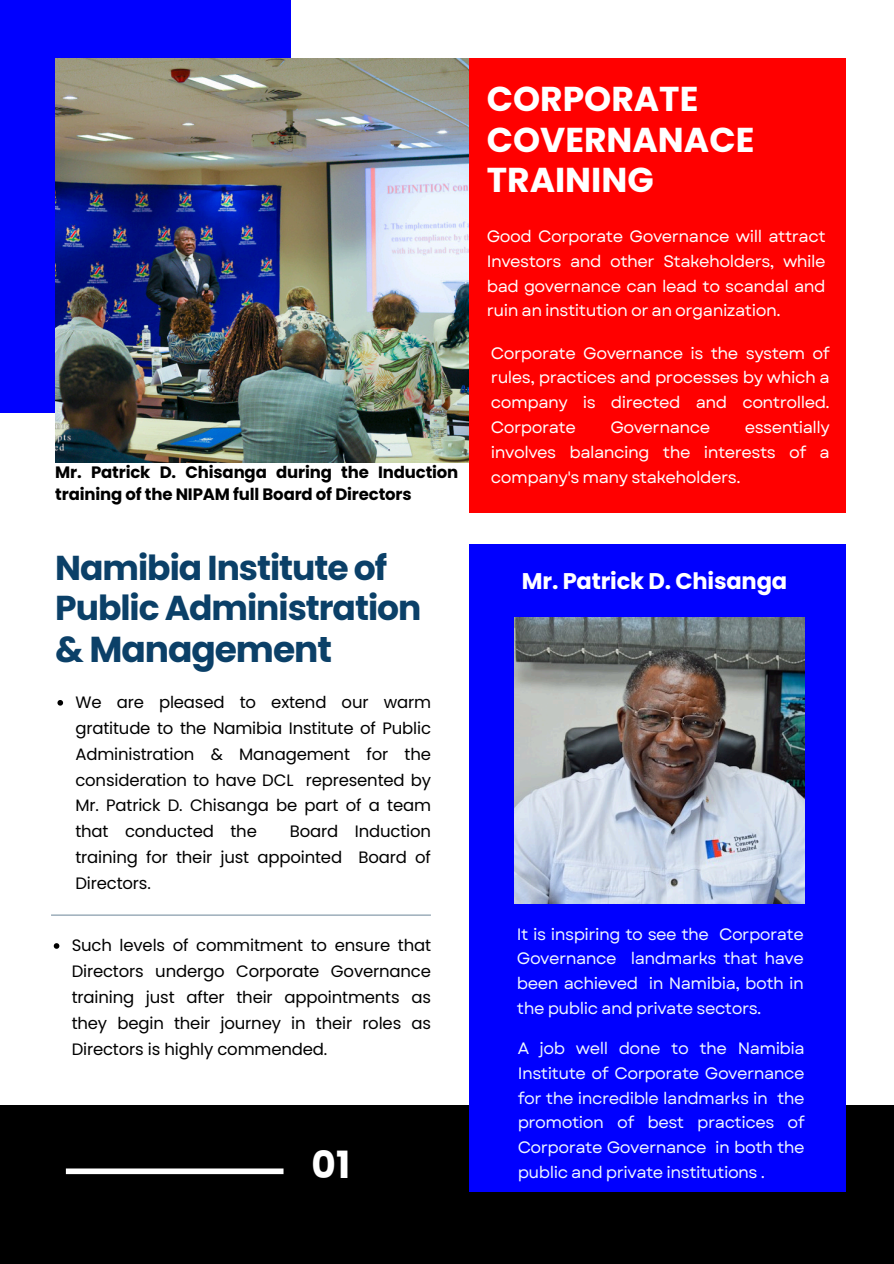
<style>
.page{position:relative;width:894px;height:1264px;background:#fff}
.page>*{position:absolute;margin:0;border:0;box-sizing:border-box;transform-origin:0 0}
.t1{font:700 37.5px "Poppins";color:#fff}
.t2{font:700 36px "Poppins";letter-spacing:-.03em;color:#0b4068}
.t3{font:700 34.5px/40.5px "Poppins";letter-spacing:-.03em;color:#0b4068}
.t4{font:700 34.5px/40.5px "Poppins";color:#fff}
.t5{font:700 22.65px "Poppins";letter-spacing:-.01em;color:#fff}
.t6{font:16.5px/25.8px "Poppins";letter-spacing:-.01em;color:#000;text-align:justify}
.t7{font:16.5px/24.8px "Garet";letter-spacing:-.03em;color:#fff;text-align:justify}
.t8{font:16.5px/24.8px "Garet";letter-spacing:-.03em;color:#eff8ff;text-align:justify}
.t9{font:700 16.5px/22.5px "Poppins";letter-spacing:-.01em;color:#000}
</style>
<div class="page">
<div style="left:468px;top:58px;width:377px;height:455px;background:#f00"></div>
<div style="left:0;top:0;width:290px;height:413px;background:#00f"></div>
<div style="left:0;top:1104px;width:893px;height:159px;background:#000"></div>
<div style="left:468px;top:544px;width:377px;height:647px;background:#00f"></div>
<img style="left:514px;top:618px;width:290px;height:285px">
<div style="left:66px;top:1168px;width:217px;height:6px;background:#fff"></div>
<img style="left:55px;top:58px;width:413px;height:404px">
<hr style="left:51px;top:914px;width:380px;height:1px;background:#7c93a4">
<svg style="left:57px;top:700px;width:6px;height:5px"></svg>
<svg style="left:54px;top:943px;width:5px;height:5px"></svg>
<p class="t9" style="left:55px;top:461px;width:404px">Mr. Patrick D. Chisanga during the Induction training of the NIPAM full Board of Directors</p>
<p class="t3" style="left:55px;top:547px;width:367px">Namibia Institute of<br>Public Administration</p>
<p class="t2" style="left:55px;top:624px;width:278px">&amp; Management</p>
<p class="t6" style="left:75px;top:689px;width:357px">We are pleased to extend our warm gratitude to the Namibia Institute of Public Administration &amp; Management for the consideration to have DCL represented by Mr. Patrick D. Chisanga be part of a team that conducted the</p>
<p class="t6" style="left:75px;top:818px;width:357px;text-indent:214px">Board Induction training for their just appointed Board of Directors.</p>
<p class="t6" style="left:72px;top:932px;width:361px">Such levels of commitment to ensure that Directors undergo Corporate Governance training just after their appointments as they begin their journey in their roles as Directors is highly commended.</p>
<p class="t1" style="left:311px;top:1138px;width:40px">01</p>
<h1 class="t4" style="left:486px;top:79px;width:269px">CORPORATE<br>COVERNANACE<br>TRAINING</h1>
<h3 class="t7" style="left:486px;top:224px;width:340px">Good Corporate Governance will attract Investors and other Stakeholders, while bad governance can lead to scandal and ruin an institution or an organization.</h3>
<p class="t7" style="left:491px;top:340px;width:340px">Corporate Governance is the system of rules, practices and processes by which a company is directed and controlled.<br>Corporate</p>
<p class="t7" style="left:491px;top:415px;width:340px;text-indent:253px">essentially involves balancing the interests of a company's many stakeholders.</p>
<p class="t7" style="left:610px;top:415px;width:101px">Governance</p>
<p class="t5" style="left:522px;top:564px;width:267px">Mr. Patrick D. Chisanga</p>
<h4 class="t8" style="left:516px;top:921px;width:288px">It is inspiring to see the Corporate Governance landmarks that have been achieved in Namibia, both in the public and private sectors.</h4>
<h2 class="t8" style="left:517px;top:1035px;width:288px">A job well done to the Namibia Institute of Corporate Governance for the incredible landmarks in the promotion of best practices of Corporate Governance in both the public and private institutions .</h2>
</div>
